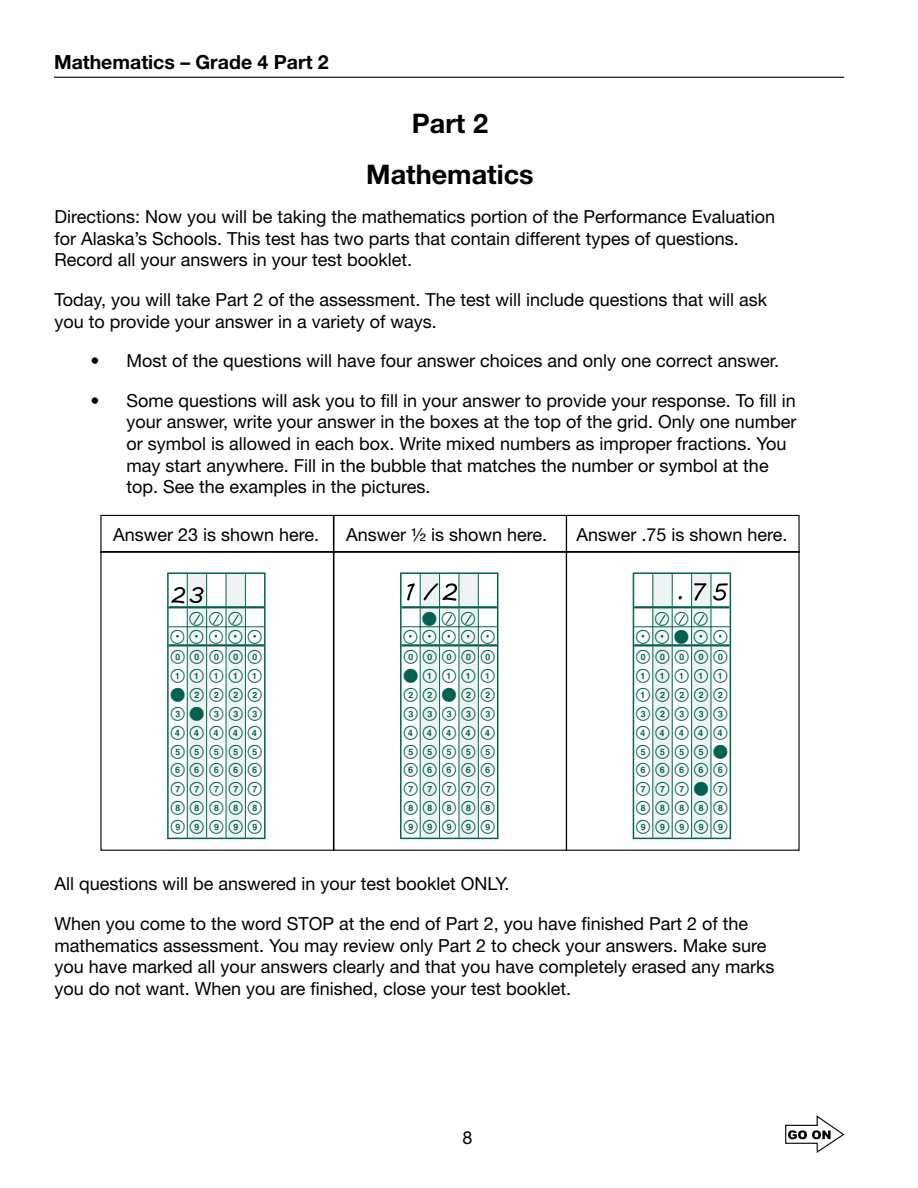
<style>
.page{position:relative;width:918px;height:1188px;background:#fff}
.page>*{position:absolute;margin:0;border:0;box-sizing:border-box;transform-origin:0 0}
._00_Intro_Head1{font:700 27px "Helvetica Neue LT Std";color:#000}
.t1{font:22.5px "MV Boli";color:#000}
.t2{font:700 19.5px "Helvetica Neue LT Std";color:#000}
._01_Body{font:18px/21.6px "Helvetica Neue LT Std";color:#000}
.t3{font:500 18px/18.9px "Bubbles";letter-spacing:.075em;color:#006351;text-align:center}
</style>
<div class="page">
<hr style="left:54px;top:77px;width:790px;height:1px;background:#000">
<svg style="left:785px;top:1115px;width:60px;height:38px"></svg>
<svg style="left:100px;top:515px;width:700px;height:336px"></svg>
<svg style="left:167px;top:572px;width:99px;height:267px"></svg>
<svg style="left:400px;top:572px;width:98px;height:267px"></svg>
<svg style="left:633px;top:572px;width:98px;height:267px"></svg>
<p class="t2" style="left:54px;top:50px;width:276px">Mathematics – Grade 4 Part 2</p>
<p class="_00_Intro_Head1" style="left:412px;top:107px;width:78px">Part 2</p>
<p class="_00_Intro_Head1" style="left:366px;top:157px;width:169px">Mathematics</p>
<p class="_01_Body" style="left:54px;top:206px;width:722px">Directions: Now you will be taking the mathematics portion of the Performance Evaluation for Alaska’s Schools. This test has two parts that contain different types of questions.<br>Record all your answers in your test booklet.</p>
<p class="_01_Body" style="left:54px;top:288px;width:714px">Today, you will take Part 2 of the assessment. The test will include questions that will ask you to provide your answer in a variety of ways.</p>
<p class="_01_Body" style="left:90px;top:350px;width:690px">• Most of the questions will have four answer choices and only one correct answer.</p>
<p class="_01_Body" style="left:126px;top:389px;width:672px;text-indent:-36px">• Some questions will ask you to fill in your answer to provide your response. To fill in your answer, write your answer in the boxes at the top of the grid. Only one number or symbol is allowed in each box. Write mixed numbers as improper fractions. You may start anywhere. Fill in the bubble that matches the number or symbol at the top. See the examples in the pictures.</p>
<p class="_01_Body" style="left:113px;top:523px;width:208px">Answer 23 is shown here.</p>
<p class="_01_Body" style="left:346px;top:523px;width:203px">Answer ½ is shown here.</p>
<p class="_01_Body" style="left:577px;top:523px;width:213px">Answer .75 is shown here.</p>
<p class="t1" style="left:171px;top:579px;width:35px">23</p>
<p class="t3" style="left:169px;top:612px;width:97px;line-height:17.1px">AAA<br>AAAAA</p>
<p class="t3" style="left:169px;top:648px;width:97px;text-align:justify">00000<br>11111 ~2222<br>3~333<br>44444<br>55555<br>66666<br>77777<br>88888<br>99999</p>
<p class="t3" style="left:402px;top:612px;width:97px;line-height:17.1px">~AA<br>AAAAA</p>
<p class="t3" style="left:402px;top:648px;width:97px;text-align:justify">00000 ~1111<br>22~22<br>33333<br>44444<br>55555<br>66666<br>77777<br>88888<br>99999</p>
<p class="t3" style="left:634px;top:612px;width:97px;line-height:17.1px">AAA<br>AA~AA</p>
<p class="t3" style="left:634px;top:648px;width:97px;text-align:justify">00000<br>11111<br>12222<br>32333<br>44444<br>5555~ 66666<br>777~7<br>88888<br>99999</p>
<p class="_01_Body" style="left:54px;top:873px;width:457px">All questions will be answered in your test booklet ONLY.</p>
<p class="_01_Body" style="left:54px;top:912px;width:722px">When you come to the word STOP at the end of Part 2, you have finished Part 2 of the mathematics assessment. You may review only Part 2 to check your answers. Make sure you have marked all your answers clearly and that you have completely erased any marks you do not want. When you are finished, close your test booklet.</p>
<p class="_01_Body" style="left:463px;top:1126px;width:12px">8</p>
</div>
